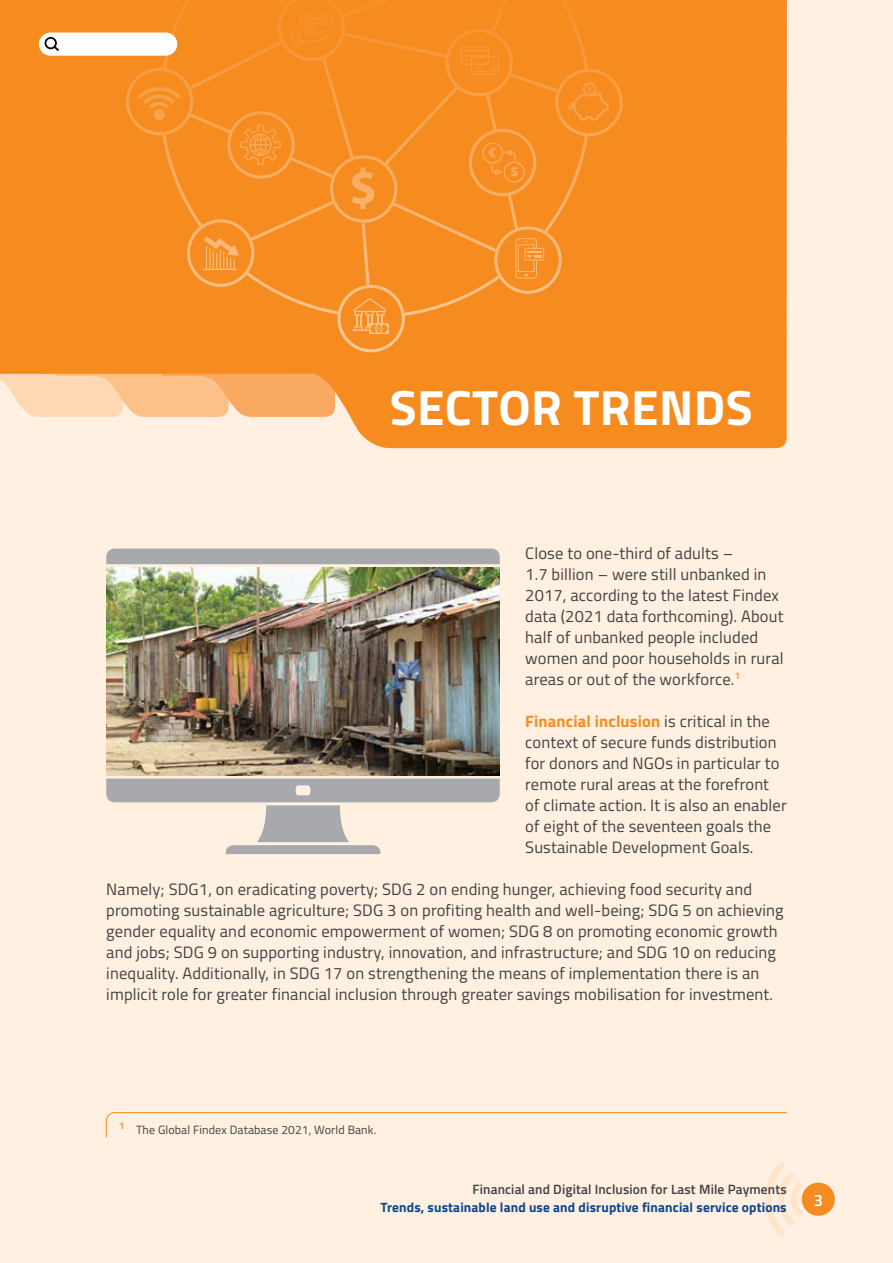
<style>
.page{position:relative;width:893px;height:1263px;background:#fff0e1}
.page>*{position:absolute;margin:0;border:0;box-sizing:border-box;transform-origin:0 0}
.t1{font:700 49.5px "Titillium";letter-spacing:.01em;color:#fff}
.t2{font:16.5px/21px "Titillium";letter-spacing:.01em;color:#414042}
.t3{font:600 16.5px "Titillium";color:#fff}
.t4{font:700 13.5px "Titillium";letter-spacing:.01em;color:#0d4689}
.t5{font:600 13.5px "Titillium";letter-spacing:.01em;color:#414042}
.t6{font:12px "Titillium";letter-spacing:.01em;color:#414042}
.t7{font:600 9.6px "Titillium";color:#f68b1f}
.s1{font-weight:700;color:#f68b1f}
</style>
<div class="page">
<svg style="left:0;top:0;width:787px;height:448px;background:#f79838"></svg>
<svg style="left:106px;top:1112px;width:681px;height:26px"></svg>
<svg style="left:39px;top:0;width:584px;height:352px;background:#f68e26"></svg>
<img style="left:0;top:166px;width:1px;height:617px">
<div style="left:802px;top:1183px;width:33px;height:33px;background:#f68b1f;border-radius:50%"></div>
<svg style="left:765px;top:1162px;width:37px;height:74px"></svg>
<img style="left:106px;top:567px;width:394px;height:208px">
<div style="left:106px;top:549px;width:394px;height:15px;background:#a7a9ac"></div>
<svg style="left:106px;top:778px;width:394px;height:76px"></svg>
<h1 class="t1" style="left:390px;top:370px;width:364px">SECTOR TRENDS</h1>
<p class="t2" style="left:525px;top:542px;width:260px">Close to one-third of adults –<br>1.7 billion – were still unbanked in 2017, according to the latest Findex data (2021 data forthcoming). About half of unbanked people included women and poor households in rural areas or out of the workforce.<sup>1</sup></p>
<p class="t2" style="left:525px;top:710px;width:263px"><span class="s1">Financial inclusion</span> is critical in the context of secure funds distribution for donors and NGOs in particular to remote rural areas at the forefront of climate action. It is also an enabler of eight of the seventeen goals the Sustainable Development Goals.</p>
<p class="t2" style="left:106px;top:878px;width:679px">Namely; SDG1, on eradicating poverty; SDG 2 on ending hunger, achieving food security and promoting sustainable agriculture; SDG 3 on profiting health and well-being; SDG 5 on achieving gender equality and economic empowerment of women; SDG 8 on promoting economic growth and jobs; SDG 9 on supporting industry, innovation, and infrastructure; and SDG 10 on reducing inequality. Additionally, in SDG 17 on strengthening the means of implementation there is an implicit role for greater financial inclusion through greater savings mobilisation for investment.</p>
<p class="t7" style="left:119px;top:1118px;width:7px">1</p>
<p class="t6" style="left:136px;top:1121px;width:242px">The Global Findex Database 2021, World Bank.</p>
<p class="t5" style="left:472px;top:1179px;width:316px">Financial and Digital Inclusion for Last Mile Payments</p>
<p class="t4" style="left:380px;top:1197px;width:408px">Trends, sustainable land use and disruptive financial service options</p>
<p class="t3" style="left:814px;top:1187px;width:11px">3</p>
</div>
